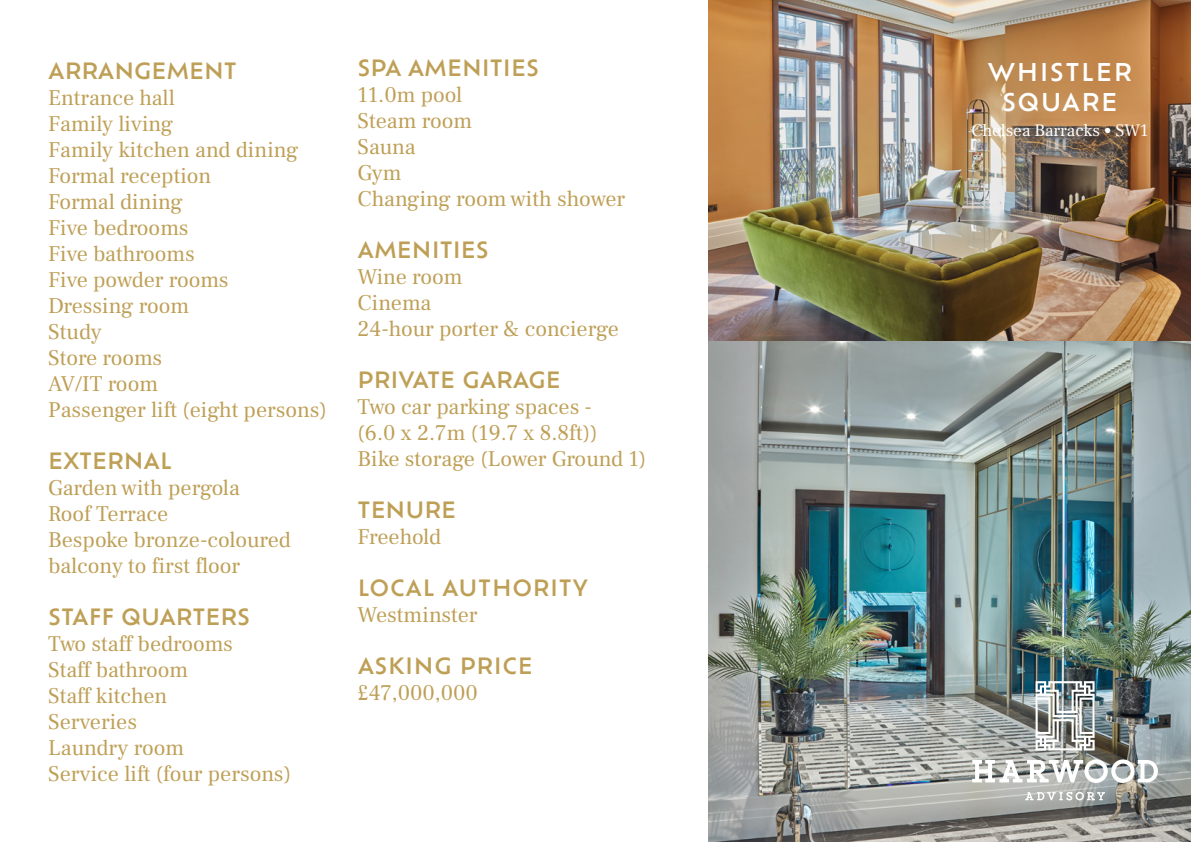
<style>
.page{position:relative;width:1191px;height:842px;background:#fff}
.page>*{position:absolute;margin:0;border:0;box-sizing:border-box;transform-origin:0 0}
.t1{font:500 24px/30px "Ofelia Std";letter-spacing:.06em;color:#fff;text-align:center}
.t2{font:22px/26px "Frank Ruhl Libre";color:#be9f56}
.t3{font:500 22px "Ofelia Std";color:#be9f56}
.t4{font:500 22px "Ofelia Std";letter-spacing:.03em;color:#be9f56}
.t5{font:22px "Frank Ruhl Libre";letter-spacing:-.02em;color:#be9f56}
.t6{font:17.2px "Frank Ruhl Libre";color:#fff}
</style>
<div class="page">
<img style="left:709px;top:340px;width:482px;height:502px">
<svg style="left:1035px;top:681px;width:59px;height:69px"></svg>
<svg style="left:972px;top:759px;width:186px;height:24px"></svg>
<svg style="left:1025px;top:792px;width:80px;height:8px"></svg>
<img style="left:709px;top:0;width:482px;height:340px">
<p class="t3" style="left:48px;top:55px;width:190px">ARRANGEMENT</p>
<p class="t2" style="left:48px;top:85px;width:280px">Entrance hall<br>Family living<br>Family kitchen and dining<br>Formal reception<br>Formal dining<br>Five bedrooms<br>Five bathrooms<br>Five powder rooms<br>Dressing room<br>Study<br>Store rooms<br>AV/IT room<br>Passenger lift (eight persons)</p>
<p class="t3" style="left:48px;top:445px;width:126px">EXTERNAL</p>
<p class="t2" style="left:48px;top:475px;width:244px">Garden with pergola<br>Roof Terrace<br>Bespoke bronze-coloured balcony to first floor</p>
<p class="t3" style="left:48px;top:601px;width:203px">STAFF QUARTERS</p>
<p class="t2" style="left:48px;top:631px;width:244px">Two staff bedrooms<br>Staff bathroom<br>Staff kitchen<br>Serveries<br>Laundry room<br>Service lift (four persons)</p>
<p class="t3" style="left:357px;top:52px;width:183px">SPA AMENITIES</p>
<p class="t2" style="left:357px;top:81px;width:269px">11.0m pool<br>Steam room<br>Sauna<br>Gym<br>Changing room with shower</p>
<p class="t3" style="left:357px;top:234px;width:133px">AMENITIES</p>
<p class="t2" style="left:357px;top:264px;width:263px">Wine room<br>Cinema<br>24-hour porter &amp; concierge</p>
<p class="t3" style="left:357px;top:364px;width:205px">PRIVATE GARAGE</p>
<p class="t2" style="left:357px;top:394px;width:290px">Two car parking spaces -<br>(6.0 x 2.7m (19.7 x 8.8ft))<br>Bike storage (Lower Ground 1)</p>
<p class="t3" style="left:357px;top:494px;width:100px">TENURE</p>
<p class="t5" style="left:357px;top:523px;width:85px">Freehold</p>
<p class="t4" style="left:358px;top:572px;width:232px">LOCAL AUTHORITY</p>
<p class="t2" style="left:357px;top:602px;width:122px">Westminster</p>
<p class="t4" style="left:358px;top:650px;width:177px">ASKING PRICE</p>
<p class="t2" style="left:357px;top:680px;width:122px">£47,000,000</p>
<p class="t1" style="left:987px;top:56px;width:145px">WHISTLER<br>SQUARE</p>
<p class="t6" style="left:971px;top:120px;width:178px">Chelsea Barracks • SW1</p>
</div>
